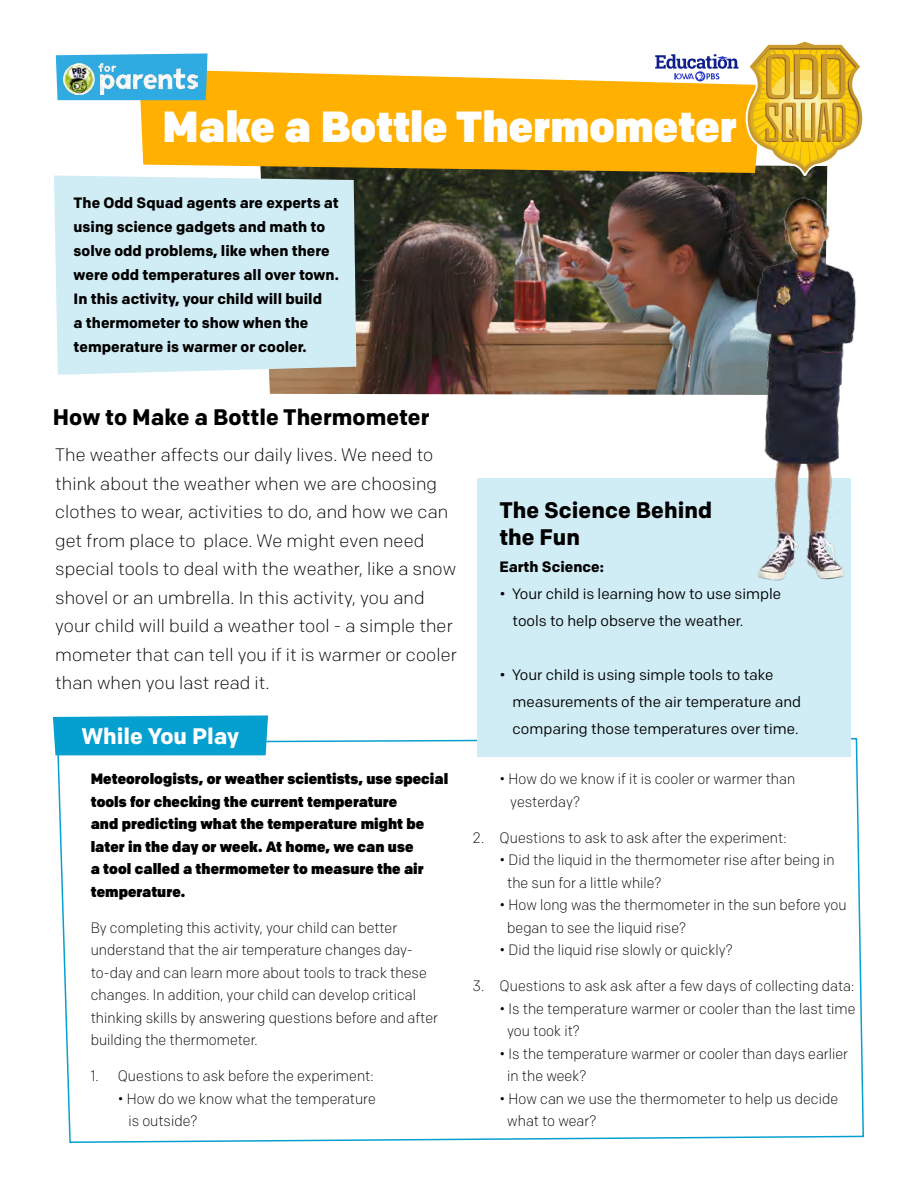
<style>
.page{position:relative;width:918px;height:1188px;background:#fff}
.page>*{position:absolute;margin:0;border:0;box-sizing:border-box;transform-origin:0 0}
.t1{font:900 43.5px "Colfax";color:#fff}
.t2{font:700 22.5px/27px "Colfax";color:#000}
.t3{font:700 22.5px "Colfax";color:#fff}
.t4{font:300 18px/28.5px "Colfax";letter-spacing:.005em;color:#000}
.t5{font:300 15px/22.5px "Colfax";letter-spacing:.005em;color:#000;scale:.94 1}
.t6{font:700 15px/24px "Colfax";color:#000}
.t7{font:900 15px/22.5px "Colfax";letter-spacing:.005em;color:#000}
.t8{font:15px/27px "Colfax";color:#000}
</style>
<div class="page">
<img style="left:260px;top:173px;width:413px;height:222px">
<svg style="left:139px;top:70px;width:607px;height:103px;background:#f9b214"></svg>
<svg style="left:56px;top:737px;width:808px;height:406px"></svg>
<div style="left:53px;top:715px;width:215px;height:40px;background:#05a0d0"></div>
<svg style="left:56px;top:53px;width:152px;height:47px;background:#45b2df"></svg>
<img style="left:64px;top:63px;width:133px;height:32px">
<div style="left:477px;top:478px;width:373px;height:279px;background:#d0ecf4"></div>
<img style="left:673px;top:161px;width:183px;height:429px">
<svg style="left:746px;top:41px;width:117px;height:135px"></svg>
<div style="left:54px;top:176px;width:302px;height:199px;background:#d0ecf4"></div>
<svg style="left:695px;top:71px;width:10px;height:10px"></svg>
<svg style="left:655px;top:54px;width:84px;height:25px"></svg>
<p class="t1" style="left:163px;top:100px;width:576px">Make a Bottle Thermometer</p>
<p class="t6" style="left:74px;top:191px;width:267px">The Odd Squad agents are experts at using science gadgets and math to solve odd problems, like when there were odd temperatures all over town.<br>In this activity, your child will build<br>a thermometer to show when the temperature is warmer or cooler.</p>
<p class="t2" style="left:53px;top:403px;width:378px">How to Make a Bottle Thermometer</p>
<p class="t4" style="left:55px;top:441px;width:403px">The weather affects our daily lives. We need to think about the weather when we are choosing clothes to wear, activities to do, and how we can get from place to place. We might even need special tools to deal with the weather, like a snow shovel or an umbrella. In this activity, you and your child will build a weather tool - a simple ther mometer that can tell you if it is warmer or cooler than when you last read it.</p>
<p class="t3" style="left:81px;top:722px;width:159px">While You Play</p>
<p class="t7" style="left:91px;top:768px;width:359px">Meteorologists, or weather scientists, use special tools for checking the current temperature<br>and predicting what the temperature might be later in the day or week. At home, we can use<br>a tool called a thermometer to measure the air temperature.</p>
<p class="t5" style="left:91px;top:916px;width:371px">By completing this activity, your child can better understand that the air temperature changes day&shy;to-day and can learn more about tools to track these changes. In addition, your child can develop critical thinking skills by answering questions before and after building the thermometer.</p>
<p class="t5" style="left:91px;top:1065px;width:302px">1. Questions to ask before the experiment:</p>
<p class="t5" style="left:128px;top:1087px;width:265px;text-indent:-11px">• How do we know what the temperature is outside?</p>
<p class="t2" style="left:499px;top:496px;width:214px">The Science Behind the Fun</p>
<p class="t6" style="left:499px;top:554px;width:106px">Earth Science:</p>
<p class="t8" style="left:513px;top:580px;width:270px;text-indent:-13px">• Your child is learning how to use simple tools to help observe the weather.</p>
<p class="t8" style="left:513px;top:661px;width:290px;text-indent:-13px">• Your child is using simple tools to take measurements of the air temperature and comparing those temperatures over time.</p>
<p class="t5" style="left:510px;top:768px;width:305px;text-indent:-11px">• How do we know if it is cooler or warmer than yesterday?</p>
<p class="t5" style="left:473px;top:826px;width:335px">2. Questions to ask to ask after the experiment:</p>
<p class="t5" style="left:507px;top:849px;width:350px;text-indent:-8px">• Did the liquid in the thermometer rise after being in the sun for a little while?</p>
<p class="t5" style="left:507px;top:894px;width:363px;text-indent:-8px">• How long was the thermometer in the sun before you began to see the liquid rise?</p>
<p class="t5" style="left:500px;top:939px;width:250px">• Did the liquid rise slowly or quickly?</p>
<p class="t5" style="left:473px;top:975px;width:407px">3. Questions to ask ask after a few days of collecting data:</p>
<p class="t5" style="left:507px;top:997px;width:372px;text-indent:-7px">• Is the temperature warmer or cooler than the last time you took it?</p>
<p class="t5" style="left:507px;top:1042px;width:364px;text-indent:-8px">• Is the temperature warmer or cooler than days earlier in the week?</p>
<p class="t5" style="left:507px;top:1087px;width:354px;text-indent:-8px">• How can we use the thermometer to help us decide what to wear?</p>
</div>
